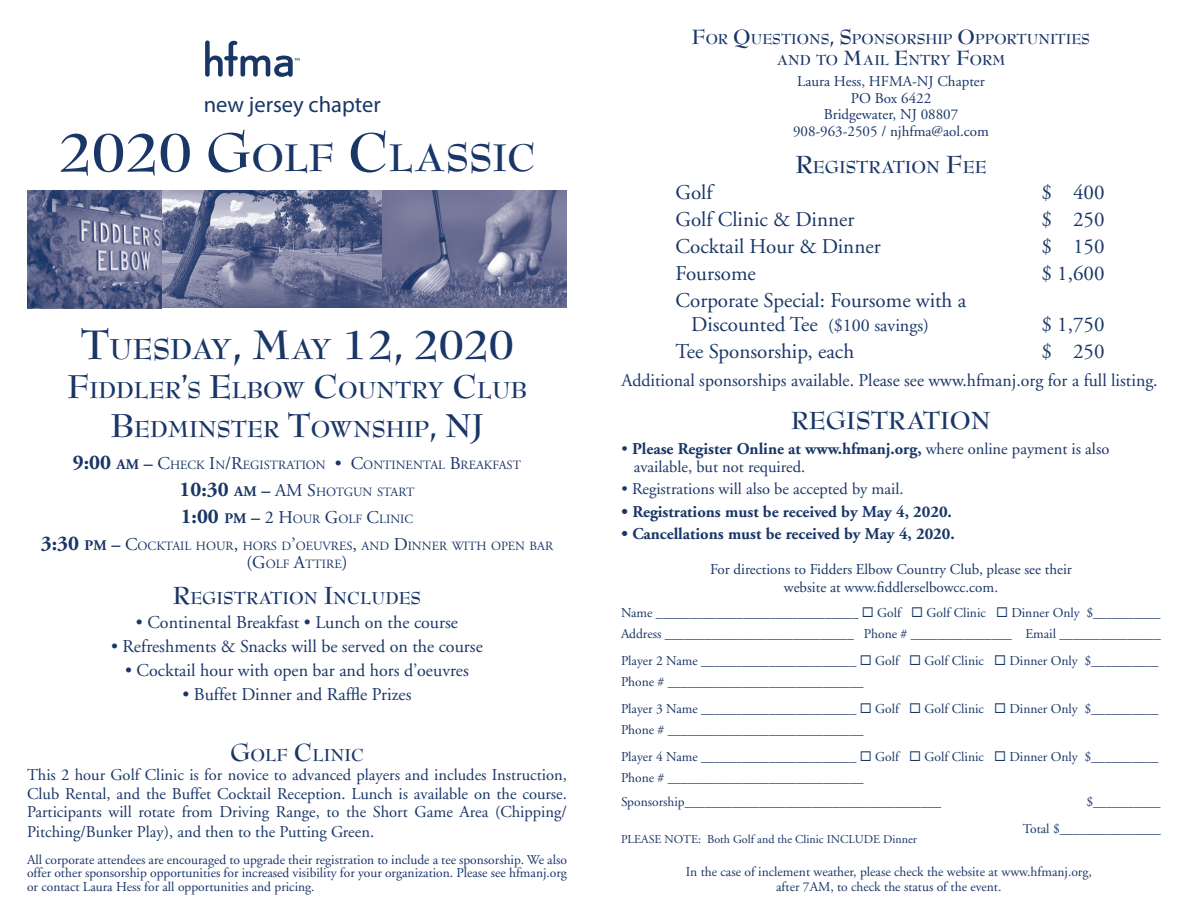
<style>
.page{position:relative;width:1188px;height:918px;background:#fff}
.page>*{position:absolute;margin:0;border:0;box-sizing:border-box;transform-origin:0 0}
.t1{font:700 45px "Bernhard Modern Std";letter-spacing:-.02em;color:#193667}
.t2{font:700 42px "Bernhard Modern Std";color:#193667}
.t3{font:700 27px "Bernhard Modern Std";color:#193667}
.t4{font:700 25.2px/39px "Bernhard Modern Std";color:#193667;text-align:center}
.t5{font:22.5px "Nobel";color:#193667}
.t6{font:21px/24px "Adobe Garamond";color:#193667}
.t7{font:700 18.9px "Bernhard Modern Std";color:#193667}
.t8{font:18px "Adobe Garamond";color:#193667}
.t9{font:16.5px/18.8px "Adobe Garamond";color:#193667}
.t10{font:700 16.5px "Adobe Garamond";color:#193667}
.t11{font:700 15.75px/21px "Bernhard Modern Std";color:#193667;text-align:center}
.t12{font:15px/16.5px "Adobe Garamond";color:#193667;text-align:center}
.t13{font:13.5px/21px "Adobe Garamond";color:#193667}
.t14{font:12.6px/27px "Adobe Garamond";color:#193667;text-align:center}
.t15{font:12px "Adobe Garamond";color:#193667}
.s1{font-size:60px}
.s2{font-size:31.5px}
.s3{font-size:36px}
.s4{font-weight:700;font-size:21px}
.s5{font-weight:700;font-size:14.7px}
.s6{font-weight:700;font-size:18px}
.s7{font-size:18px}
.s8{font-size:27px}
.s9{font-size:22.5px}
.s10{font-weight:700}
</style>
<div class="page">
<img style="left:161px;top:191px;width:222px;height:117px">
<img style="left:27px;top:191px;width:134px;height:117px">
<img style="left:383px;top:191px;width:184px;height:117px">
<svg style="left:205px;top:40px;width:95px;height:37px"></svg>
<h3 class="t5" style="left:204px;top:90px;width:178px">new jersey chapter</h3>
<h2 class="t2" style="left:58px;top:136px;width:475px"><span class="s1">2020 G</span>OLF <span class="s1">C</span>LASSIC</h2>
<h1 class="t1" style="left:80px;top:322px;width:436px">T<span class="s2">UESDAY</span>, M<span class="s2">AY</span> 12, 2020</h1>
<h3 class="t4" style="left:68px;top:371px;width:461px"><span class="s3">F</span>IDDLER<span class="s3">’</span>S <span class="s3">E</span>LBOW <span class="s3">C</span>OUNTRY <span class="s3">C</span>LUB<br><span class="s3">B</span>EDMINSTER <span class="s3">T</span>OWNSHIP<span class="s3">, NJ</span></h3>
<p class="t14" style="left:41px;top:452px;width:514px"><span class="s4">9:00</span> <span class="s5">AM</span> <span class="s6">–</span> <span class="s7">C</span>HECK <span class="s7">I</span>N<span class="s7">/R</span>EGISTRATION <span class="s7">• C</span>ONTINENTAL <span class="s7">B</span>REAKFAST<br><span class="s4">10:30</span> <span class="s5">AM</span> <span class="s6">–</span> <span class="s7">AM S</span> HOTGUN START<br><span class="s4">1:00</span> <span class="s5">PM</span> <span class="s6">–</span> <span class="s7">2 H</span>OUR <span class="s7">G</span>OLF <span class="s7">C</span>LINIC<br><span class="s4">3:30</span> <span class="s5">PM</span> <span class="s6">–</span> <span class="s7">C</span>OCKTAIL HOUR<span class="s7">,</span> HORS D<span class="s7">’</span>OEUVRES<span class="s7">,</span> AND <span class="s7">D</span>INNER WITH OPEN BAR</p>
<p class="t14" style="left:247px;top:551px;width:102px"><span class="s7">(G</span>OLF <span class="s7">A</span>TTIRE<span class="s7">)</span></p>
<h3 class="t7" style="left:173px;top:588px;width:250px"><span class="s8">R</span>EGISTRATION <span class="s8">I</span>NCLUDES</h3>
<h3 class="t8" style="left:136px;top:613px;width:324px">• Continental Breakfast • Lunch on the course</h3>
<h3 class="t8" style="left:111px;top:637px;width:373px">• Refreshments &amp; Snacks will be served on the course</h3>
<h3 class="t8" style="left:125px;top:661px;width:345px">• Cocktail hour with open bar and hors d’oeuvres</h3>
<h3 class="t8" style="left:183px;top:685px;width:230px">• Buffet Dinner and Raffle Prizes</h3>
<h3 class="t7" style="left:230px;top:745px;width:133px"><span class="s8">G</span>OLF <span class="s8">C</span>LINIC</h3>
<p class="t9" style="left:27px;top:766px;width:542px;text-align:justify">This 2 hour Golf Clinic is for novice to advanced players and includes Instruction, Club Rental, and the Buffet Cocktail Reception. Lunch is available on the course.<br>Participants will rotate from Driving Range, to the Short Game Area (Chipping/ Pitching/Bunker Play), and then to the Putting Green.</p>
<p class="t13" style="left:27px;top:853px;width:541px;line-height:13.5px;text-align:justify">All corporate attendees are encouraged to upgrade their registration to include a tee sponsorship. We also offer other sponsorship opportunities for increased visibility for your organization. Please see hfmanj.org or contact Laura Hess for all opportunities and pricing.</p>
<p class="t11" style="left:692px;top:29px;width:400px"><span class="s9">F</span>OR <span class="s9">Q</span>UESTIONS<span class="s9">, S</span>PONSORSHIP <span class="s9">O</span>PPORTUNITIES<br>AND TO <span class="s9">M</span>AIL <span class="s9">E</span>NTRY <span class="s9">F</span>ORM</p>
<p class="t12" style="left:793px;top:74px;width:197px">Laura Hess, HFMA-NJ Chapter<br>PO Box 6422<br>Bridgewater, NJ 08807<br>908-963-2505 / njhfma@aol.com</p>
<h3 class="t7" style="left:795px;top:157px;width:193px"><span class="s8">R</span>EGISTRATION <span class="s8">F</span>EE</h3>
<h3 class="t6" style="left:676px;top:180px;width:39px">Golf</h3>
<h3 class="t6" style="left:1042px;top:180px;width:64px">$ 400</h3>
<h3 class="t6" style="left:676px;top:207px;width:180px">Golf Clinic &amp; Dinner</h3>
<h3 class="t6" style="left:1042px;top:207px;width:64px">$ 250</h3>
<h3 class="t6" style="left:676px;top:234px;width:207px">Cocktail Hour &amp; Dinner</h3>
<h3 class="t6" style="left:1042px;top:234px;width:64px">$ 150</h3>
<h3 class="t6" style="left:676px;top:261px;width:82px">Foursome</h3>
<h3 class="t6" style="left:1042px;top:261px;width:64px">$ 1,600</h3>
<h3 class="t6" style="left:691px;top:288px;width:276px;text-indent:-16px">Corporate Special: Foursome with a<br>Discounted Tee <span class="s7">($100 savings)</span></h3>
<h3 class="t6" style="left:1042px;top:312px;width:64px">$ 1,750</h3>
<h3 class="t6" style="left:676px;top:339px;width:180px">Tee Sponsorship, each</h3>
<h3 class="t6" style="left:1042px;top:339px;width:64px">$ 250</h3>
<h3 class="t8" style="left:622px;top:371px;width:538px">Additional sponsorships available. Please see www.hfmanj.org for a full listing.</h3>
<h3 class="t3" style="left:791px;top:406px;width:201px">REGISTRATION</h3>
<p class="t9" style="left:634px;top:440px;width:477px;line-height:18px;text-indent:-12px">• <span class="s10">Please Register Online at www.hfmanj.org,</span> where online payment is also available, but not required.</p>
<p class="t9" style="left:622px;top:480px;width:284px">• Registrations will also be accepted by mail.</p>
<p class="t10" style="left:622px;top:503px;width:332px">• Registrations must be received by May 4, 2020.</p>
<p class="t10" style="left:622px;top:525px;width:335px">• Cancellations must be received by May 4, 2020.</p>
<p class="t12" style="left:710px;top:560px;width:363px;line-height:18px">For directions to Fidders Elbow Country Club, please see their website at www.fiddlerselbowcc.com.</p>
<p class="t13" style="left:621px;top:603px;width:541px">Name ______________________________ ◻ Golf ◻ Golf Clinic ◻ Dinner Only $__________<br>Address ____________________________ Phone # _______________ Email _______________</p>
<p class="t13" style="left:621px;top:651px;width:539px">Player 2 Name _______________________ ◻ Golf ◻ Golf Clinic ◻ Dinner Only $__________<br>Phone # _____________________________</p>
<p class="t13" style="left:621px;top:699px;width:539px">Player 3 Name _______________________ ◻ Golf ◻ Golf Clinic ◻ Dinner Only $__________<br>Phone # _____________________________</p>
<p class="t13" style="left:621px;top:747px;width:539px">Player 4 Name _______________________ ◻ Golf ◻ Golf Clinic ◻ Dinner Only $__________<br>Phone # _____________________________</p>
<p class="t13" style="left:621px;top:792px;width:322px">Sponsorship______________________________________</p>
<p class="t13" style="left:1023px;top:789px;width:140px;line-height:27px;text-align:right">$__________<br>Total $_______________</p>
<p class="t15" style="left:621px;top:832px;width:297px">PLEASE NOTE: Both Golf and the Clinic INCLUDE Dinner</p>
<p class="t13" style="left:686px;top:865px;width:407px;line-height:15px;text-align:center">In the case of inclement weather, please check the website at www.hfmanj.org, after 7AM, to check the status of the event.</p>
</div>
